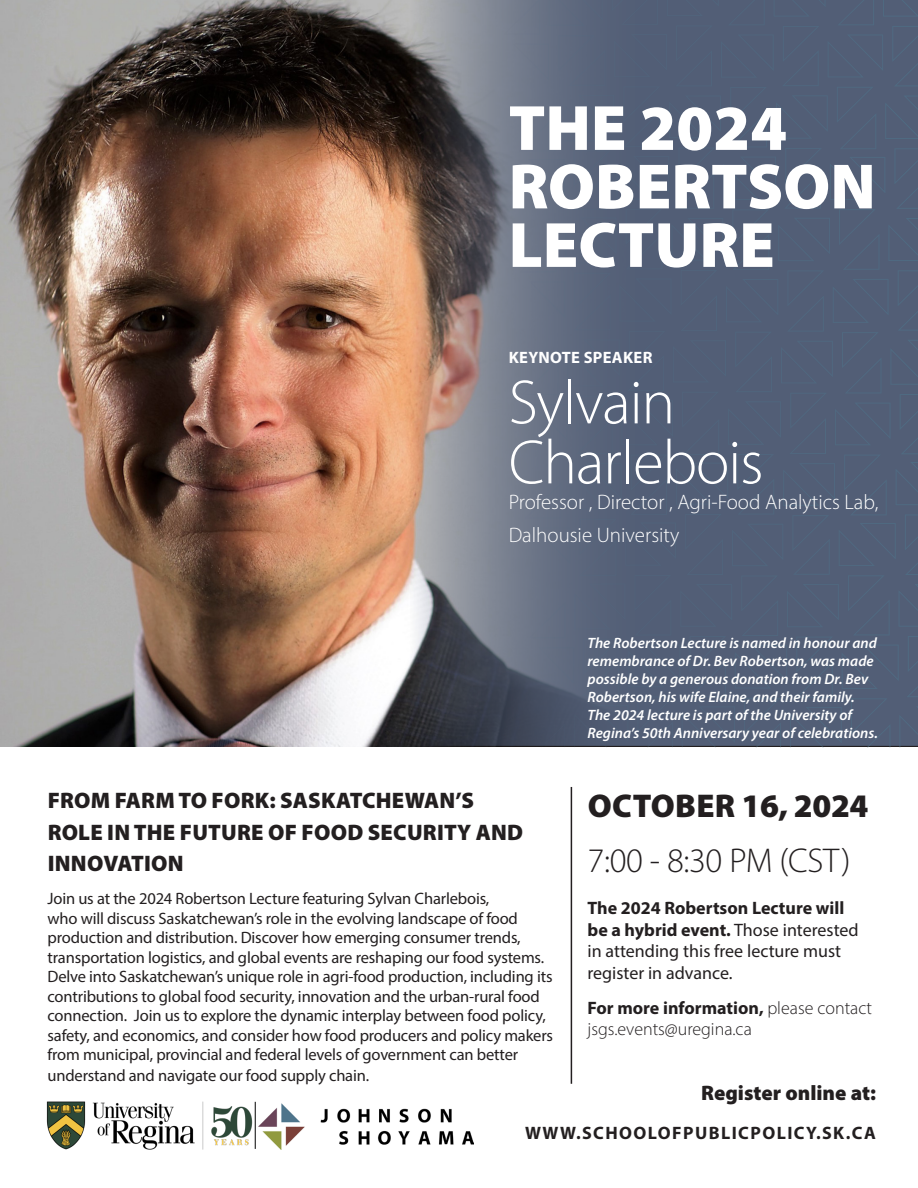
<style>
.page{position:relative;width:918px;height:1188px;background:#fff}
.page>*{position:absolute;margin:0;border:0;box-sizing:border-box;transform-origin:0 0}
.t1{font:900 64.5px/58.5px "Myriad Pro";color:#fff}
.t2{font:300 63px "Myriad Pro";letter-spacing:-.02em;color:#fff}
.t3{font:300 34.5px "Myriad Pro";letter-spacing:-.01em;color:#231f20}
.t4{font:900 33px "Myriad Pro";color:#231f20}
.t5{font:900 22.5px/31.5px "Myriad Pro";letter-spacing:.01em;color:#231f20}
.t6{font:300 21px/33px "Myriad Pro";color:#fff}
.t7{font:900 21px "Myriad Pro";color:#231f20}
.t8{font:18px/21.6px "Myriad Pro";color:#231f20}
.t9{font:300 18px/21.6px "Myriad Pro";color:#231f20}
.t10{font:700 18px "Myriad Pro";letter-spacing:.08em;color:#231f20}
.t11{font:16.5px/19.5px "Myriad Pro";letter-spacing:-.01em;color:#231f20}
.t12{font:700 16.5px "Myriad Pro";letter-spacing:.02em;color:#fff}
.t13{font:italic 600 15px/18px "Myriad Pro";color:#fff}
.s1{font-weight:700}
</style>
<div class="page">
<div style="left:658px;top:0;width:260px;height:747px;background:#525e76"></div>
<img style="left:0;top:0;width:658px;height:747px">
<svg style="left:837px;top:0;width:37px;height:25px"></svg>
<div style="left:892px;top:26px;width:26px;height:60px;background:#525e76"></div>
<svg style="left:885px;top:96px;width:33px;height:43px"></svg>
<svg style="left:894px;top:148px;width:24px;height:61px"></svg>
<svg style="left:905px;top:514px;width:13px;height:61px"></svg>
<svg style="left:898px;top:270px;width:20px;height:61px"></svg>
<svg style="left:888px;top:218px;width:30px;height:43px"></svg>
<svg style="left:896px;top:462px;width:22px;height:43px"></svg>
<svg style="left:900px;top:394px;width:18px;height:60px"></svg>
<svg style="left:890px;top:340px;width:28px;height:45px"></svg>
<svg style="left:899px;top:584px;width:19px;height:43px"></svg>
<svg style="left:906px;top:636px;width:12px;height:61px"></svg>
<svg style="left:899px;top:706px;width:19px;height:41px"></svg>
<div style="left:837px;top:87px;width:39px;height:62px;background:#525e76"></div>
<div style="left:828px;top:34px;width:55px;height:43px;background:#525e76"></div>
<div style="left:623px;top:86px;width:37px;height:61px;background:#525e76"></div>
<div style="left:669px;top:96px;width:52px;height:42px;background:#525e76"></div>
<div style="left:730px;top:87px;width:37px;height:60px;background:#525e76"></div>
<div style="left:776px;top:95px;width:52px;height:44px;background:#525e76"></div>
<div style="left:616px;top:156px;width:53px;height:44px;background:#525e76"></div>
<div style="left:678px;top:148px;width:37px;height:61px;background:#525e76"></div>
<div style="left:723px;top:157px;width:53px;height:43px;background:#525e76"></div>
<div style="left:784px;top:148px;width:38px;height:61px;background:#525e76"></div>
<div style="left:839px;top:209px;width:41px;height:61px;background:#525e76"></div>
<div style="left:830px;top:157px;width:55px;height:43px;background:#525e76"></div>
<div style="left:626px;top:209px;width:36px;height:60px;background:#525e76"></div>
<div style="left:671px;top:218px;width:52px;height:43px;background:#525e76"></div>
<div style="left:732px;top:209px;width:37px;height:61px;background:#525e76"></div>
<div style="left:778px;top:218px;width:52px;height:43px;background:#525e76"></div>
<div style="left:680px;top:270px;width:37px;height:61px;background:#525e76"></div>
<div style="left:726px;top:279px;width:52px;height:43px;background:#525e76"></div>
<div style="left:787px;top:270px;width:37px;height:62px;background:#525e76"></div>
<div style="left:842px;top:332px;width:40px;height:61px;background:#525e76"></div>
<div style="left:833px;top:279px;width:56px;height:44px;background:#525e76"></div>
<div style="left:735px;top:332px;width:37px;height:60px;background:#525e76"></div>
<div style="left:781px;top:341px;width:52px;height:42px;background:#525e76"></div>
<div style="left:728px;top:401px;width:53px;height:44px;background:#525e76"></div>
<div style="left:789px;top:393px;width:38px;height:61px;background:#525e76"></div>
<div style="left:844px;top:455px;width:43px;height:60px;background:#525e76"></div>
<div style="left:835px;top:403px;width:56px;height:42px;background:#525e76"></div>
<div style="left:737px;top:454px;width:37px;height:61px;background:#525e76"></div>
<div style="left:783px;top:463px;width:52px;height:43px;background:#525e76"></div>
<div style="left:732px;top:524px;width:51px;height:42px;background:#525e76"></div>
<div style="left:792px;top:515px;width:38px;height:60px;background:#525e76"></div>
<div style="left:848px;top:575px;width:42px;height:60px;background:#525e76"></div>
<div style="left:839px;top:523px;width:57px;height:43px;background:#525e76"></div>
<div style="left:635px;top:575px;width:36px;height:61px;background:#525e76"></div>
<div style="left:680px;top:584px;width:52px;height:43px;background:#525e76"></div>
<div style="left:741px;top:576px;width:37px;height:60px;background:#525e76"></div>
<div style="left:787px;top:584px;width:52px;height:43px;background:#525e76"></div>
<div style="left:689px;top:636px;width:37px;height:61px;background:#525e76"></div>
<div style="left:735px;top:645px;width:52px;height:44px;background:#525e76"></div>
<div style="left:796px;top:637px;width:37px;height:61px;background:#525e76"></div>
<svg style="left:851px;top:698px;width:39px;height:49px"></svg>
<div style="left:842px;top:645px;width:57px;height:44px;background:#525e76"></div>
<div style="left:744px;top:698px;width:37px;height:49px;background:#525e76"></div>
<div style="left:790px;top:707px;width:52px;height:40px;background:#525e76"></div>
<div style="left:682px;top:392px;width:37px;height:63px;background:#525e76"></div>
<div style="left:673px;top:340px;width:53px;height:42px;background:#525e76"></div>
<div style="left:627px;top:331px;width:39px;height:60px;background:#525e76"></div>
<div style="left:620px;top:278px;width:52px;height:44px;background:#525e76"></div>
<div style="left:625px;top:522px;width:51px;height:44px;background:#525e76"></div>
<div style="left:685px;top:514px;width:38px;height:61px;background:#525e76"></div>
<div style="left:676px;top:463px;width:52px;height:42px;background:#525e76"></div>
<div style="left:630px;top:455px;width:38px;height:60px;background:#525e76"></div>
<div style="left:622px;top:400px;width:51px;height:45px;background:#525e76"></div>
<div style="left:628px;top:645px;width:52px;height:42px;background:#525e76"></div>
<div style="left:637px;top:697px;width:37px;height:50px;background:#525e76"></div>
<div style="left:682px;top:706px;width:53px;height:41px;background:#525e76"></div>
<div style="left:614px;top:34px;width:53px;height:43px;background:#525e76"></div>
<div style="left:675px;top:25px;width:38px;height:61px;background:#525e76"></div>
<div style="left:721px;top:34px;width:53px;height:44px;background:#525e76"></div>
<svg style="left:728px;top:0;width:37px;height:25px"></svg>
<div style="left:782px;top:26px;width:38px;height:60px;background:#525e76"></div>
<svg style="left:513px;top:44px;width:36px;height:36px"></svg>
<svg style="left:503px;top:0;width:37px;height:35px"></svg>
<div style="left:558px;top:35px;width:47px;height:51px;background:#5c677d"></div>
<svg style="left:528px;top:159px;width:37px;height:37px"></svg>
<svg style="left:519px;top:115px;width:37px;height:36px"></svg>
<div style="left:571px;top:150px;width:39px;height:60px;background:#59657b"></div>
<div style="left:565px;top:95px;width:49px;height:46px;background:#59657b"></div>
<svg style="left:529px;top:281px;width:36px;height:37px"></svg>
<svg style="left:520px;top:236px;width:36px;height:36px"></svg>
<div style="left:574px;top:273px;width:37px;height:57px;background:#59647b"></div>
<div style="left:565px;top:217px;width:51px;height:47px;background:#59657b"></div>
<svg style="left:549px;top:0;width:54px;height:26px"></svg>
<svg style="left:612px;top:0;width:46px;height:25px"></svg>
<svg style="left:531px;top:404px;width:36px;height:37px"></svg>
<svg style="left:522px;top:359px;width:36px;height:36px"></svg>
<div style="left:576px;top:396px;width:37px;height:58px;background:#58647b"></div>
<div style="left:567px;top:339px;width:53px;height:47px;background:#59647b"></div>
<svg style="left:534px;top:527px;width:37px;height:37px"></svg>
<svg style="left:525px;top:482px;width:37px;height:36px"></svg>
<div style="left:580px;top:519px;width:36px;height:57px;background:#57637a"></div>
<div style="left:570px;top:463px;width:52px;height:47px;background:#58647a"></div>
<svg style="left:538px;top:647px;width:36px;height:37px"></svg>
<svg style="left:529px;top:602px;width:36px;height:36px"></svg>
<div style="left:583px;top:639px;width:37px;height:57px;background:#576279"></div>
<div style="left:574px;top:584px;width:51px;height:45px;background:#57637a"></div>
<svg style="left:541px;top:723px;width:24px;height:24px"></svg>
<div style="left:574px;top:705px;width:54px;height:42px;background:#4e5a71"></div>
<svg style="left:883px;top:0;width:35px;height:17px"></svg>
<svg style="left:667px;top:0;width:52px;height:16px"></svg>
<svg style="left:774px;top:0;width:52px;height:17px"></svg>
<hr style="left:571px;top:787px;width:1px;height:297px;background:#231f20">
<img style="left:259px;top:1103px;width:215px;height:47px">
<img style="left:47px;top:1102px;width:205px;height:47px">
<hr style="left:255px;top:1102px;width:1px;height:47px;background:#000">
<p class="t1" style="left:509px;top:96px;width:369px">THE 2024<br>ROBERTSON<br>LECTURE</p>
<p class="t12" style="left:509px;top:347px;width:145px">KEYNOTE SPEAKER</p>
<p class="t2" style="left:509px;top:364px;width:168px">Sylvain</p>
<p class="t2" style="left:509px;top:424px;width:256px">Charlebois</p>
<p class="t6" style="left:509px;top:485px;width:371px">Professor , Director , Agri-Food Analytics Lab,<br>Dalhousie University</p>
<p class="t13" style="left:588px;top:634px;width:292px">The Robertson Lecture is named in honour and remembrance of Dr. Bev Robertson, was made possible by a generous donation from Dr. Bev Robertson, his wife Elaine, and their family.<br>The 2024 lecture is part of the University of Regina’s 50th Anniversary year of celebrations.</p>
<p class="t5" style="left:48px;top:784px;width:477px">FROM FARM TO FORK: SASKATCHEWAN’S<br>ROLE IN THE FUTURE OF FOOD SECURITY AND<br>INNOVATION</p>
<p class="t11" style="left:48px;top:889px;width:507px">Join us at the 2024 Robertson Lecture featuring Sylvan Charlebois,<br>who will discuss Saskatchewan’s role in the evolving landscape of food production and distribution. Discover how emerging consumer trends, transportation logistics, and global events are reshaping our food systems.<br>Delve into Saskatchewan’s unique role in agri-food production, including its contributions to global food security, innovation and the urban-rural food connection. Join us to explore the dynamic interplay between food policy, safety, and economics, and consider how food producers and policy makers from municipal, provincial and federal levels of government can better</p>
<p class="t11" style="left:48px;top:1066px;width:323px">understand and navigate our food supply chain.</p>
<p class="t4" style="left:588px;top:784px;width:282px">OCTOBER 16, 2024</p>
<p class="t3" style="left:588px;top:840px;width:265px">7:00 - 8:30 PM (CST)</p>
<p class="t8" style="left:588px;top:897px;width:273px"><span class="s1">The 2024 Robertson Lecture will be a hybrid event.</span> Those interested in attending this free lecture must register in advance.</p>
<p class="t9" style="left:588px;top:997px;width:286px"><span class="s1">For more information,</span> please contact jsgs.events@uregina.ca</p>
<p class="t7" style="left:701px;top:1079px;width:176px">Register online at:</p>
<p class="t10" style="left:525px;top:1121px;width:352px">WWW.SCHOOLOFPUBLICPOLICY.SK.CA</p>
</div>
